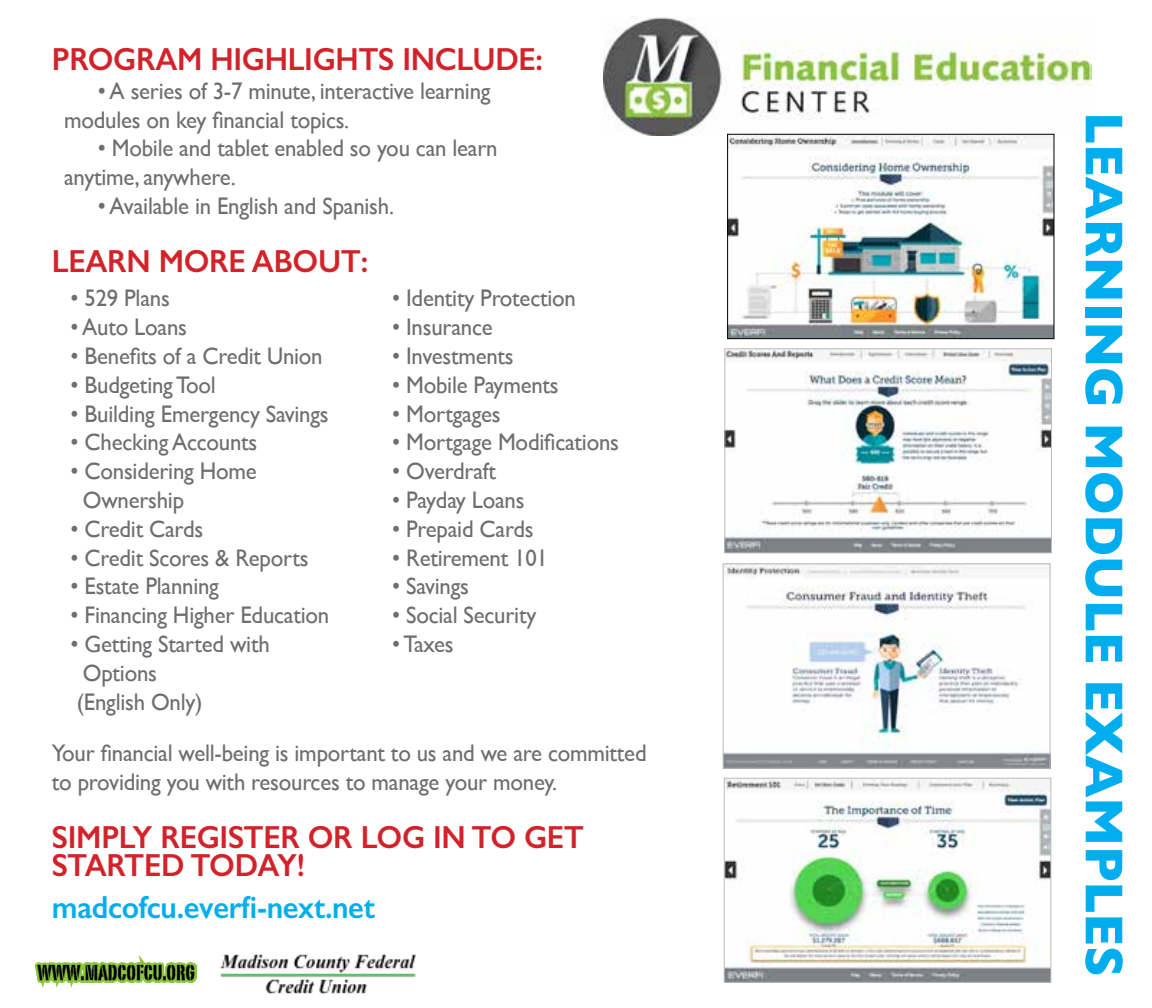
<style>
.page{position:relative;width:1152px;height:1008px;background:#fff}
.page>*{position:absolute;margin:0;border:0;box-sizing:border-box;transform-origin:0 0}
.t1{font:700 54px "Gill Sans";letter-spacing:-.01em;color:#00aeef;scale:.95 1}
.t2{font:600 32px/28.8px "Gill Sans";letter-spacing:-.01em;color:#d2232a;scale:.95 1}
.t3{font:600 32px "Gill Sans";letter-spacing:-.01em;color:#00aeef;scale:.95 1}
.t4{font:25px "Portago ITCTT";color:#000}
.t5{font:24px/28.8px "Gill Sans";letter-spacing:-.01em;color:#6d6e71;scale:.95 1}
</style>
<div class="page">
<img style="left:603px;top:17px;width:488px;height:119px">
<svg style="left:35px;top:955px;width:163px;height:33px"></svg>
<img style="left:725px;top:566px;width:323px;height:201px">
<div style="left:723px;top:564px;width:327px;height:205px;border:1px solid #babcbe"></div>
<img style="left:729px;top:136px;width:323px;height:201px">
<div style="left:727px;top:134px;width:327px;height:205px;border:1px solid #000"></div>
<img style="left:726px;top:780px;width:323px;height:201px">
<div style="left:724px;top:778px;width:327px;height:205px;border:1px solid #babcbe"></div>
<img style="left:727px;top:351px;width:323px;height:200px">
<div style="left:725px;top:349px;width:327px;height:204px;border:1px solid #babcbe"></div>
<img style="left:220px;top:954px;width:196px;height:40px">
<h2 class="t2" style="left:52px;top:45px;width:519px">PROGRAM HIGHLIGHTS INCLUDE:</h2>
<p class="t5" style="left:64px;top:76px;width:450px;text-indent:34px">• A series of 3-7 minute, interactive learning modules on key financial topics.</p>
<p class="t5" style="left:64px;top:134px;width:458px;text-indent:34px">• Mobile and tablet enabled so you can learn anytime, anywhere.</p>
<p class="t5" style="left:98px;top:191px;width:313px">• Available in English and Spanish.</p>
<h2 class="t2" style="left:52px;top:246px;width:335px">LEARN MORE ABOUT:</h2>
<p class="t5" style="left:71px;top:284px;width:106px">• 529 Plans</p>
<p class="t5" style="left:71px;top:312px;width:124px">• Auto Loans</p>
<p class="t5" style="left:71px;top:341px;width:267px">• Benefits of a Credit Union</p>
<p class="t5" style="left:71px;top:370px;width:154px">• BudgetingTool</p>
<p class="t5" style="left:71px;top:399px;width:273px">• Building Emergency Savings</p>
<p class="t5" style="left:71px;top:428px;width:198px">• Checking Accounts</p>
<p class="t5" style="left:83px;top:456px;width:185px;text-indent:-12px">• Considering Home<br>Ownership</p>
<p class="t5" style="left:71px;top:514px;width:141px">• Credit Cards</p>
<p class="t5" style="left:71px;top:543px;width:252px">• Credit Scores &amp; Reports</p>
<p class="t5" style="left:71px;top:572px;width:158px">• Estate Planning</p>
<p class="t5" style="left:71px;top:600px;width:274px">• Financing Higher Education</p>
<p class="t5" style="left:71px;top:629px;width:211px">• Getting Started with<br>Options<br>(English Only)</p>
<p class="t5" style="left:392px;top:284px;width:195px">• Identity Protection</p>
<p class="t5" style="left:392px;top:312px;width:107px">• Insurance</p>
<p class="t5" style="left:392px;top:341px;width:129px">• Investments</p>
<p class="t5" style="left:392px;top:370px;width:177px">• Mobile Payments</p>
<p class="t5" style="left:392px;top:399px;width:116px">• Mortgages</p>
<p class="t5" style="left:392px;top:428px;width:240px">• Mortgage Modifications</p>
<p class="t5" style="left:392px;top:456px;width:111px">• Overdraft</p>
<p class="t5" style="left:392px;top:485px;width:141px">• Payday Loans</p>
<p class="t5" style="left:392px;top:514px;width:150px">• Prepaid Cards</p>
<p class="t5" style="left:392px;top:543px;width:165px">• Retirement 101</p>
<p class="t5" style="left:392px;top:572px;width:82px">• Savings</p>
<p class="t5" style="left:392px;top:600px;width:153px">• Social Security</p>
<p class="t5" style="left:392px;top:629px;width:66px">•Taxes</p>
<p class="t5" style="left:52px;top:738px;width:628px">Your financial well-being is important to us and we are committed to providing you with resources to manage your money.</p>
<h2 class="t2" style="left:52px;top:822px;width:562px">SIMPLY REGISTER OR LOG IN TO GET<br>STARTED TODAY!</h2>
<h2 class="t3" style="left:52px;top:888px;width:341px">madcofcu.everfi-next.net</h2>
<p class="t4" style="left:37px;top:956px;width:159px">WWW.MADCOFCU.ORG</p>
<h1 class="t1" style="left:1147px;top:112px;width:912px;rotate:90deg">LEARNING MODULE EXAMPLES</h1>
</div>
